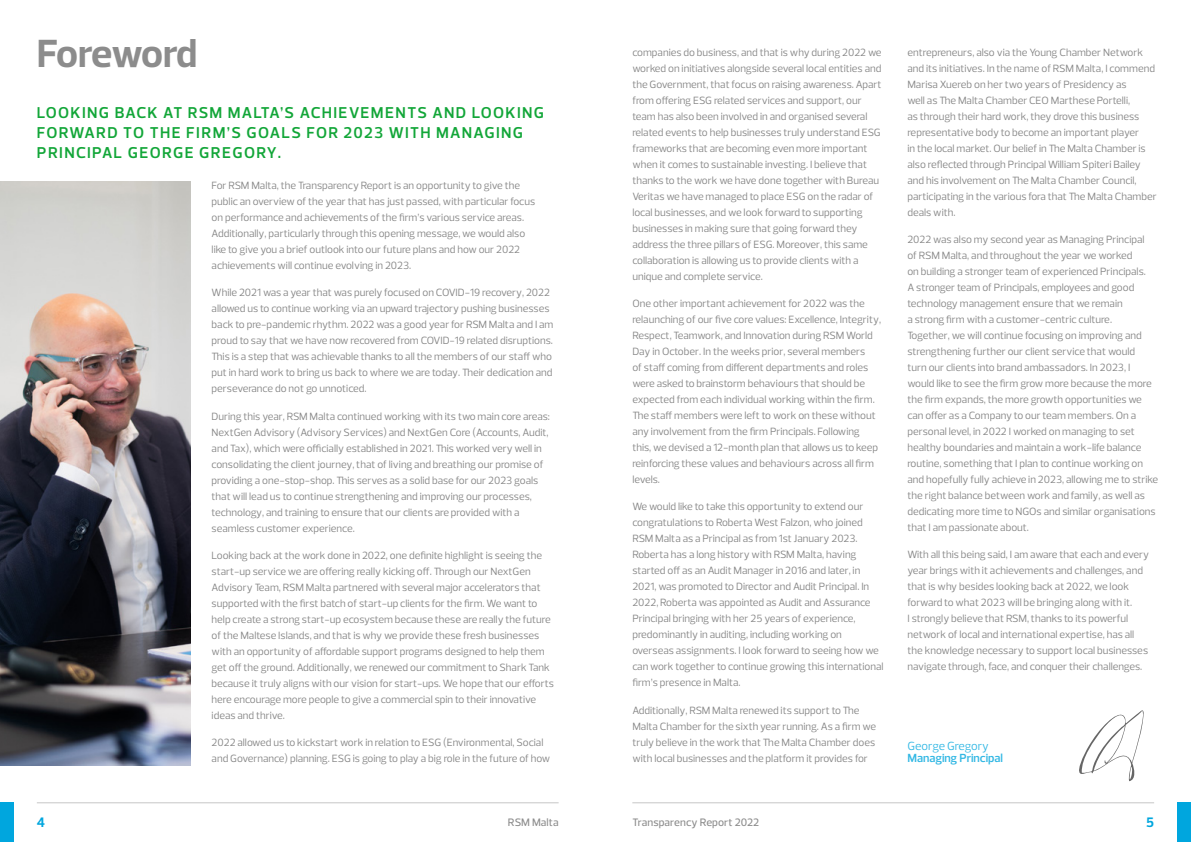
<style>
.page{position:relative;width:1191px;height:842px;background:#fff}
.page>*{position:absolute;margin:0;border:0;box-sizing:border-box;transform-origin:0 0}
.t1{font:700 40px "Prelo";letter-spacing:-.04em;color:#8c8c8c}
.t2{font:600 16px/20px "Prelo";letter-spacing:.075em;color:#12a638}
.t3{font:700 14px "Prelo";color:#00a6de}
.t4{font:600 12px "Prelo";color:#33b8e4}
.t5{font:12px "Prelo";color:#33b8e4}
.t6{font:500 11px "Prelo";letter-spacing:.005em;color:#8c8c8c}
.t7{font:10.7px/16px "Prelo";color:#858585}
</style>
<div class="page">
<svg style="left:1079px;top:710px;width:64px;height:72px"></svg>
<img style="left:0;top:181px;width:190px;height:584px">
<hr style="left:37px;top:802px;width:521px;height:1px;background:#c6c6c6">
<hr style="left:632px;top:802px;width:522px;height:1px;background:#c6c6c6">
<div style="left:0;top:802px;width:13px;height:40px;background:#00a6de"></div>
<div style="left:1177px;top:802px;width:14px;height:40px;background:#00a6de"></div>
<h1 class="t1" style="left:37px;top:29px;width:162px">Foreword</h1>
<h2 class="t2" style="left:37px;top:102px;width:508px">LOOKING BACK AT RSM MALTA’S ACHIEVEMENTS AND LOOKING<br>FORWARD TO THE FIRM’S GOALS FOR 2023 WITH MANAGING<br>PRINCIPAL GEORGE GREGORY.</h2>
<p class="t7" style="left:212px;top:178px;width:325px">For RSM Malta, the Transparency Report is an opportunity to give the public an overview of the year that has just passed, with particular focus on performance and achievements of the firm’s various service areas.<br>Additionally, particularly through this opening message, we would also like to give you a brief outlook into our future plans and how our 2022 achievements will continue evolving in 2023.</p>
<p class="t7" style="left:212px;top:285px;width:343px">While 2021 was a year that was purely focused on COVID-19 recovery, 2022 allowed us to continue working via an upward trajectory pushing businesses back to pre-pandemic rhythm. 2022 was a good year for RSM Malta and I am proud to say that we have now recovered from COVID-19 related disruptions.<br>This is a step that was achievable thanks to all the members of our staff who put in hard work to bring us back to where we are today. Their dedication and perseverance do not go unnoticed.</p>
<p class="t7" style="left:212px;top:408px;width:340px">During this year, RSM Malta continued working with its two main core areas:<br>NextGen Advisory (Advisory Services) and NextGen Core (Accounts, Audit, and Tax), which were officially established in 2021. This worked very well in consolidating the client journey, that of living and breathing our promise of providing a one-stop-shop. This serves as a solid base for our 2023 goals that will lead us to continue strengthening and improving our processes, technology, and training to ensure that our clients are provided with a seamless customer experience.</p>
<p class="t7" style="left:212px;top:547px;width:344px">Looking back at the work done in 2022, one definite highlight is seeing the start-up service we are offering really kicking off. Through our NextGen Advisory Team, RSM Malta partnered with several major accelerators that supported with the first batch of start-up clients for the firm. We want to help create a strong start-up ecosystem because these are really the future of the Maltese Islands, and that is why we provide these fresh businesses with an opportunity of affordable support programs designed to help them get off the ground. Additionally, we renewed our commitment to Shark Tank because it truly aligns with our vision for start-ups. We hope that our efforts here encourage more people to give a commercial spin to their innovative ideas and thrive.</p>
<p class="t7" style="left:212px;top:735px;width:340px">2022 allowed us to kickstart work in relation to ESG (Environmental, Social and Governance) planning. ESG is going to play a big role in the future of how</p>
<p class="t7" style="left:632px;top:44px;width:251px">companies do business, and that is why during 2022 we worked on initiatives alongside several local entities and the Government, that focus on raising awareness. Apart from offering ESG related services and support, our team has also been involved in and organised several related events to help businesses truly understand ESG frameworks that are becoming even more important when it comes to sustainable investing. I believe that thanks to the work we have done together with Bureau Veritas we have managed to place ESG on the radar of local businesses, and we look forward to supporting businesses in making sure that going forward they address the three pillars of ESG. Moreover, this same collaboration is allowing us to provide clients with a unique and complete service.</p>
<p class="t7" style="left:632px;top:296px;width:250px">One other important achievement for 2022 was the relaunching of our five core values: Excellence, Integrity, Respect, Teamwork, and Innovation during RSM World Day in October. In the weeks prior, several members<br>of staff coming from different departments and roles were asked to brainstorm behaviours that should be expected from each individual working within the firm.<br>The staff members were left to work on these without any involvement from the firm Principals. Following this, we devised a 12-month plan that allows us to keep reinforcing these values and behaviours across all firm levels.</p>
<p class="t7" style="left:632px;top:499px;width:253px">We would like to take this opportunity to extend our congratulations to Roberta West Falzon, who joined RSM Malta as a Principal as from 1st January 2023.<br>Roberta has a long history with RSM Malta, having started off as an Audit Manager in 2016 and later, in 2021, was promoted to Director and Audit Principal. In 2022, Roberta was appointed as Audit and Assurance Principal bringing with her 25 years of experience, predominantly in auditing, including working on overseas assignments. I look forward to seeing how we can work together to continue growing this international firm’s presence in Malta.</p>
<p class="t7" style="left:632px;top:702px;width:245px">Additionally, RSM Malta renewed its support to The Malta Chamber for the sixth year running. As a firm we truly believe in the work that The Malta Chamber does with local businesses and the platform it provides for</p>
<p class="t7" style="left:907px;top:44px;width:251px">entrepreneurs, also via the Young Chamber Network and its initiatives. In the name of RSM Malta, I commend Marisa Xuereb on her two years of Presidency as<br>well as The Malta Chamber CEO Marthese Portelli,<br>as through their hard work, they drove this business representative body to become an important player<br>in the local market. Our belief in The Malta Chamber is also reflected through Principal William Spiteri Bailey and his involvement on The Malta Chamber Council, participating in the various fora that The Malta Chamber deals with.</p>
<p class="t7" style="left:907px;top:231px;width:252px">2022 was also my second year as Managing Principal<br>of RSM Malta, and throughout the year we worked<br>on building a stronger team of experienced Principals.<br>A stronger team of Principals, employees and good technology management ensure that we remain<br>a strong firm with a customer-centric culture.<br>Together, we will continue focusing on improving and strengthening further our client service that would<br>turn our clients into brand ambassadors. In 2023, I would like to see the firm grow more because the more the firm expands, the more growth opportunities we can offer as a Company to our team members. On a personal level, in 2022 I worked on managing to set healthy boundaries and maintain a work-life balance routine, something that I plan to continue working on and hopefully fully achieve in 2023, allowing me to strike the right balance between work and family, as well as dedicating more time to NGOs and similar organisations that I am passionate about.</p>
<p class="t7" style="left:907px;top:547px;width:243px">With all this being said, I am aware that each and every year brings with it achievements and challenges, and that is why besides looking back at 2022, we look forward to what 2023 will be bringing along with it.<br>I strongly believe that RSM, thanks to its powerful network of local and international expertise, has all the knowledge necessary to support local businesses navigate through, face, and conquer their challenges.</p>
<p class="t5" style="left:907px;top:738px;width:83px">George Gregory</p>
<p class="t4" style="left:907px;top:750px;width:97px">Managing Principal</p>
<h3 class="t3" style="left:37px;top:814px;width:10px">4</h3>
<p class="t6" style="left:508px;top:815px;width:52px">RSM Malta</p>
<p class="t6" style="left:632px;top:815px;width:128px">Transparency Report 2022</p>
<h3 class="t3" style="left:1146px;top:814px;width:9px">5</h3>
</div>
